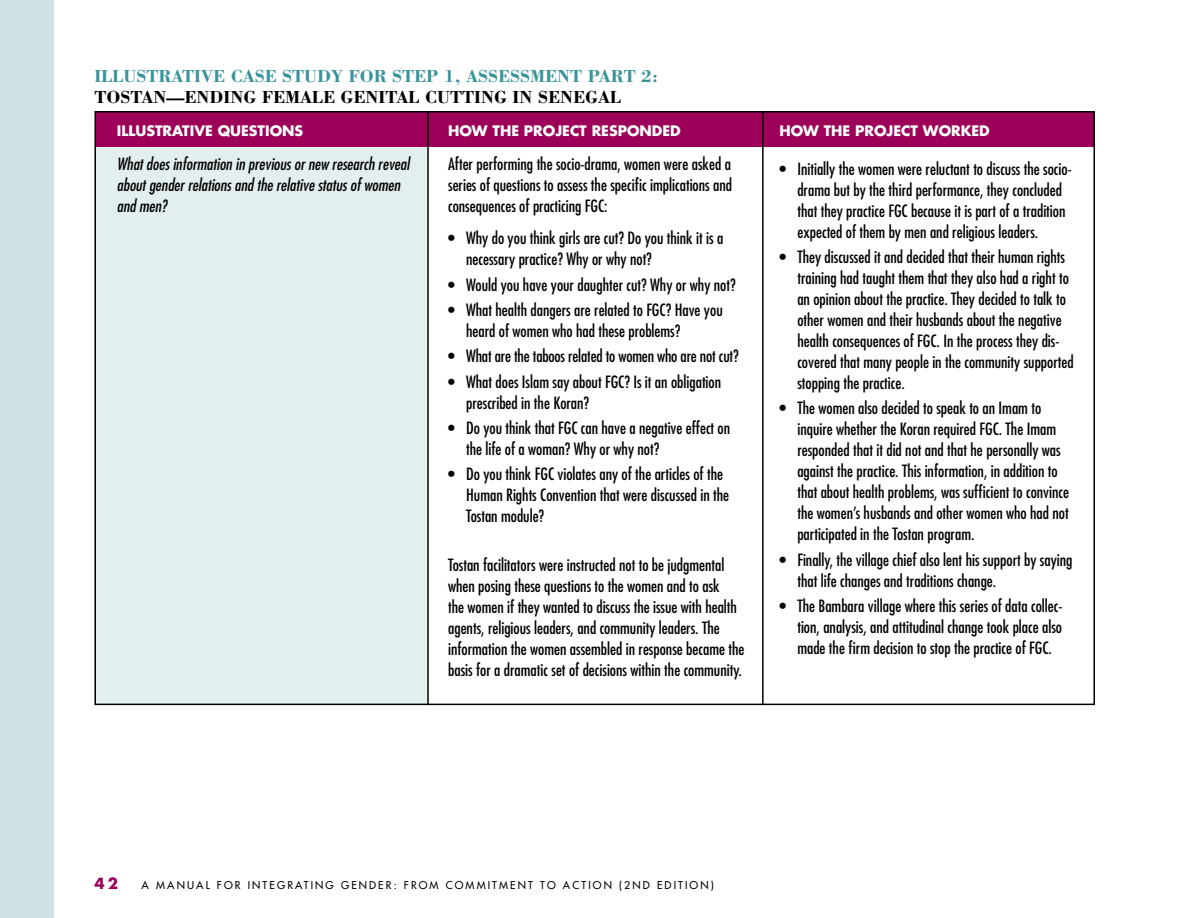
<style>
.page{position:relative;width:1188px;height:918px;background:#fff}
.page>*{position:absolute;margin:0;border:0;box-sizing:border-box;transform-origin:0 0}
.t1{font:700 18px "Bodoni";color:#38939b}
.t2{font:700 18px "Bodoni";color:#000}
.t3{font:condensed 16.5px/21px "Futura";color:#000}
.t4{font:italic condensed 16.5px/21px "Futura";color:#000}
.t5{font:700 15px "Futura";color:#9c0058}
.t6{font:700 14.1px "Futura";color:#fff}
.t7{font:10.5px "Futura";letter-spacing:.2em;color:#000}
</style>
<div class="page">
<div style="left:0;top:0;width:54px;height:918px;background:#cfe2e4"></div>
<div style="left:94px;top:129px;width:333px;height:576px;background:#e3eeef"></div>
<div style="left:95px;top:111px;width:999px;height:36px;background:#9c0058"></div>
<hr style="left:427px;top:111px;width:2px;height:594px;background:#000">
<hr style="left:762px;top:111px;width:2px;height:594px;background:#000">
<p class="t1" style="left:94px;top:65px;width:565px">ILLUSTRATIVE CASE STUDY FOR STEP 1, ASSESSMENT PART 2:</p>
<p class="t2" style="left:94px;top:86px;width:528px">TOSTAN—ENDING FEMALE GENITAL CUTTING IN SENEGAL</p>
<p class="t6" style="left:117px;top:121px;width:14px">ILLUSTRATIVE</p>
<p class="t6" style="left:218px;top:121px;width:23px">QUESTIONS</p>
<p class="t4" style="left:117px;top:154px;width:294px">What does information in previous or new research reveal about gender relations and the relative status of women and men?</p>
<p class="t6" style="left:448px;top:121px;width:27px">HOW</p>
<p class="t6" style="left:493px;top:121px;width:10px">THE</p>
<p class="t6" style="left:524px;top:121px;width:20px">PROJECT</p>
<p class="t6" style="left:592px;top:121px;width:21px">RESPONDED</p>
<p class="t3" style="left:448px;top:154px;width:285px;text-align:justify">After performing the socio-drama, women were asked a series of questions to assess the specific implications and consequences of practicing FGC:</p>
<p class="t3" style="left:466px;top:228px;width:259px;text-indent:-18px">• Why do you think girls are cut? Do you think it is a necessary practice? Why or why not?</p>
<p class="t3" style="left:448px;top:274px;width:289px">• Would you have your daughter cut? Why or why not?</p>
<p class="t3" style="left:466px;top:299px;width:258px;text-indent:-18px">• What health dangers are related to FGC? Have you heard of women who had these problems?</p>
<p class="t3" style="left:448px;top:346px;width:292px">• What are the taboos related to women who are not cut?</p>
<p class="t3" style="left:466px;top:371px;width:257px;text-indent:-18px">• What does Islam say about FGC? Is it an obligation prescribed in the Koran?</p>
<p class="t3" style="left:466px;top:417px;width:266px;text-indent:-18px">• Do you think that FGC can have a negative effect on the life of a woman? Why or why not?</p>
<p class="t3" style="left:466px;top:464px;width:265px;text-indent:-18px">• Do you think FGC violates any of the articles of the<br>Human Rights Convention that were discussed in the<br>Tostan module?</p>
<p class="t3" style="left:448px;top:555px;width:298px">Tostan facilitators were instructed not to be judgmental when posing these questions to the women and to ask<br>the women if they wanted to discuss the issue with health agents, religious leaders, and community leaders. The information the women assembled in response became the basis for a dramatic set of decisions within the community.</p>
<p class="t6" style="left:779px;top:121px;width:27px">HOW</p>
<p class="t6" style="left:824px;top:121px;width:10px">THE</p>
<p class="t6" style="left:855px;top:121px;width:20px">PROJECT</p>
<p class="t6" style="left:923px;top:121px;width:27px">WORKED</p>
<p class="t3" style="left:797px;top:158px;width:276px;text-indent:-18px">• Initially the women were reluctant to discuss the socio&shy;drama but by the third performance, they concluded that they practice FGC because it is part of a tradition expected of them by men and religious leaders.</p>
<p class="t3" style="left:797px;top:246px;width:278px;text-indent:-18px">• They discussed it and decided that their human rights training had taught them that they also had a right to an opinion about the practice. They decided to talk to other women and their husbands about the negative health consequences of FGC. In the process they dis&shy;covered that many people in the community supported stopping the practice.</p>
<p class="t3" style="left:797px;top:398px;width:273px;text-indent:-18px">• The women also decided to speak to an Imam to inquire whether the Koran required FGC. The Imam responded that it did not and that he personally was against the practice. This information, in addition to that about health problems, was sufficient to convince the women’s husbands and other women who had not participated in the Tostan program.</p>
<p class="t3" style="left:797px;top:549px;width:277px;text-indent:-18px">• Finally, the village chief also lent his support by saying that life changes and traditions change.</p>
<p class="t3" style="left:797px;top:595px;width:267px;text-align:justify;text-indent:-18px">• The Bambara village where this series of data collec&shy;tion, analysis, and attitudinal change took place also made the firm decision to stop the practice of FGC.</p>
<p class="t5" style="left:94px;top:874px;width:25px">42</p>
<p class="t7" style="left:142px;top:879px;width:63px">A MA NUAL</p>
<p class="t7" style="left:217px;top:879px;width:498px">F OR I NTEGRATING GENDER: FROM COMMITMENT TO AC TION (2ND ED ITION)</p>
</div>
